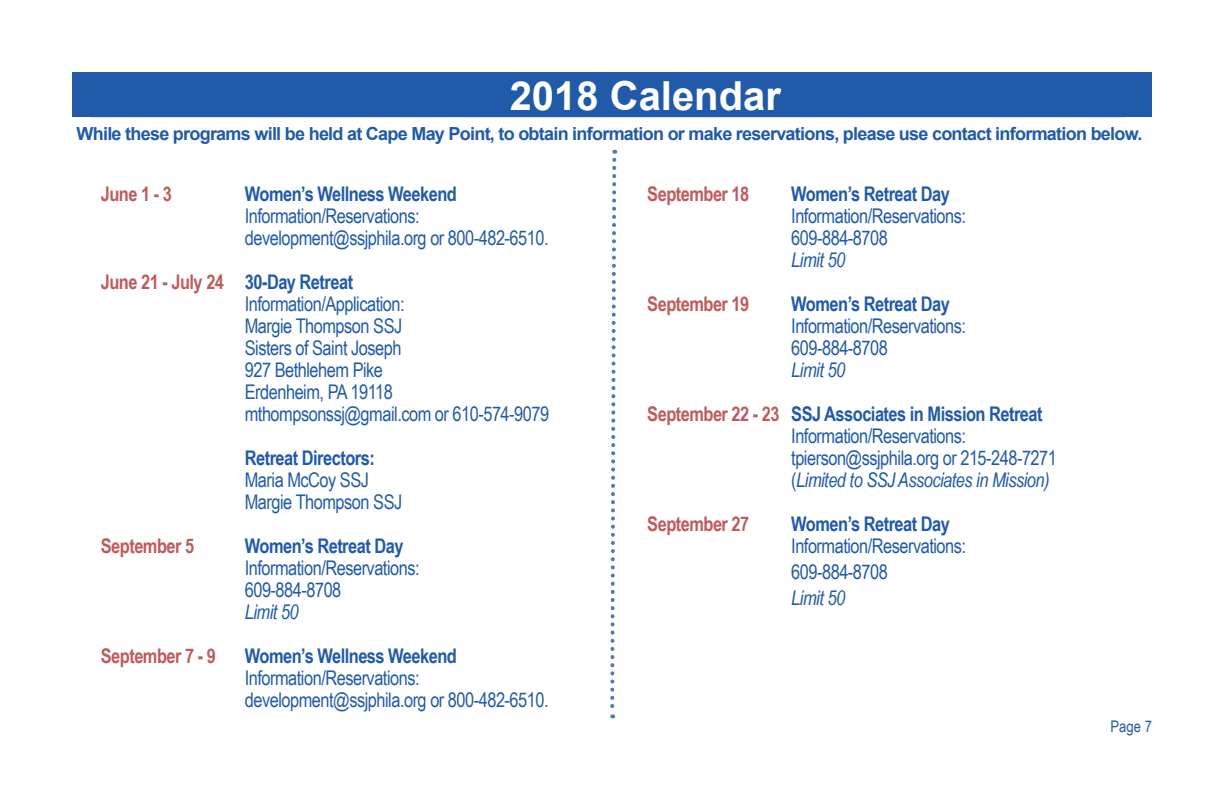
<style>
.page{position:relative;width:1224px;height:792px;background:#fff}
.page>*{position:absolute;margin:0;border:0;box-sizing:border-box;transform-origin:0 0}
.t1{font:700 40px "Arial";color:#fff}
.t2{font:20.2px/22px "Arial Narrow";letter-spacing:-.025em;color:#215aa8}
.t3{font:700 20.2px/44px "Arial Narrow";letter-spacing:-.025em;color:#215aa8}
.t4{font:700 20.2px "Arial Narrow";letter-spacing:-.025em;color:#bf5b5a}
.t5{font:italic 20.2px "Arial Narrow";letter-spacing:-.025em;color:#215aa8}
.t6{font:700 18px "Arial";letter-spacing:-.04em;color:#215aa8}
.t7{font:16px "Arial Narrow";color:#215aa8}
.s1{font-weight:700;color:#bf5b5a}
.s2{font-weight:700}
.s3{font-weight:400;font-style:italic}
.s4{color:#bf5b5a}
.s5{font-style:italic}
</style>
<div class="page">
<svg style="left:610px;top:150px;width:8px;height:568px"></svg>
<div style="left:72px;top:72px;width:1080px;height:45px;background:#215aa8"></div>
<h1 class="t1" style="left:510px;top:69px;width:273px">2018 Calendar</h1>
<p class="t6" style="left:77px;top:122px;width:1067px">While these programs will be held at Cape May Point, to obtain information or make reservations, please use contact information below.</p>
<p class="t4" style="left:101px;top:179px;width:73px">June 1 - 3</p>
<p class="t3" style="left:245px;top:171px;width:214px">Women’s Wellness Weekend</p>
<p class="t2" style="left:245px;top:204px;width:305px">Information/Reservations: development@ssjphila.org or 800-482-6510.</p>
<p class="t2" style="left:245px;top:270px;width:306px;text-indent:-144px"><span class="s1">June 21 - July 24</span> <span class="s2">30-Day Retreat<br></span>Information/Application:<br>Margie Thompson SSJ<br>Sisters of Saint Joseph<br>927 Bethlehem Pike<br>Erdenheim, PA 19118 mthompsonssj@gmail.com or 610-574-9079</p>
<p class="t3" style="left:245px;top:435px;width:132px">Retreat Directors:</p>
<p class="t2" style="left:245px;top:468px;width:159px">Maria McCoy SSJ<br>Margie Thompson SSJ</p>
<p class="t4" style="left:101px;top:531px;width:95px">September 5</p>
<p class="t3" style="left:245px;top:523px;width:160px">Women’s Retreat Day</p>
<p class="t2" style="left:245px;top:556px;width:176px">Information/Reservations:<br>609-884-8708</p>
<p class="t5" style="left:245px;top:598px;width:55px">Limit 50</p>
<p class="t4" style="left:101px;top:641px;width:117px">September 7 - 9</p>
<p class="t3" style="left:245px;top:633px;width:214px">Women’s Wellness Weekend</p>
<p class="t2" style="left:245px;top:666px;width:305px">Information/Reservations: development@ssjphila.org or 800-482-6510.</p>
<p class="t4" style="left:647px;top:179px;width:104px">September 18</p>
<p class="t3" style="left:791px;top:171px;width:160px">Women’s Retreat Day</p>
<p class="t2" style="left:791px;top:204px;width:176px">Information/Reservations:<br>609-884-8708</p>
<p class="t5" style="left:791px;top:246px;width:55px">Limit 50</p>
<p class="t4" style="left:647px;top:289px;width:104px">September 19</p>
<p class="t3" style="left:791px;top:281px;width:160px">Women’s Retreat Day</p>
<p class="t2" style="left:791px;top:314px;width:176px">Information/Reservations:<br>609-884-8708</p>
<p class="t3" style="left:647px;top:347px;width:397px;text-indent:144px"><span class="s3">Limit 50<br></span><span class="s4">September 22 - 23</span> SSJ Associates in Mission Retreat</p>
<p class="t2" style="left:791px;top:424px;width:267px">Information/Reservations: tpierson@ssjphila.org or 215-248-7271 (<span class="s5">Limited to SSJ Associates in Mission)</span></p>
<p class="t4" style="left:647px;top:509px;width:104px">September 27</p>
<p class="t3" style="left:791px;top:501px;width:160px">Women’s Retreat Day</p>
<p class="t2" style="left:791px;top:532px;width:176px;line-height:26px">Information/Reservations:<br>609-884-8708</p>
<p class="t5" style="left:791px;top:584px;width:55px">Limit 50</p>
<p class="t7" style="left:1110px;top:714px;width:43px">Page 7</p>
</div>
